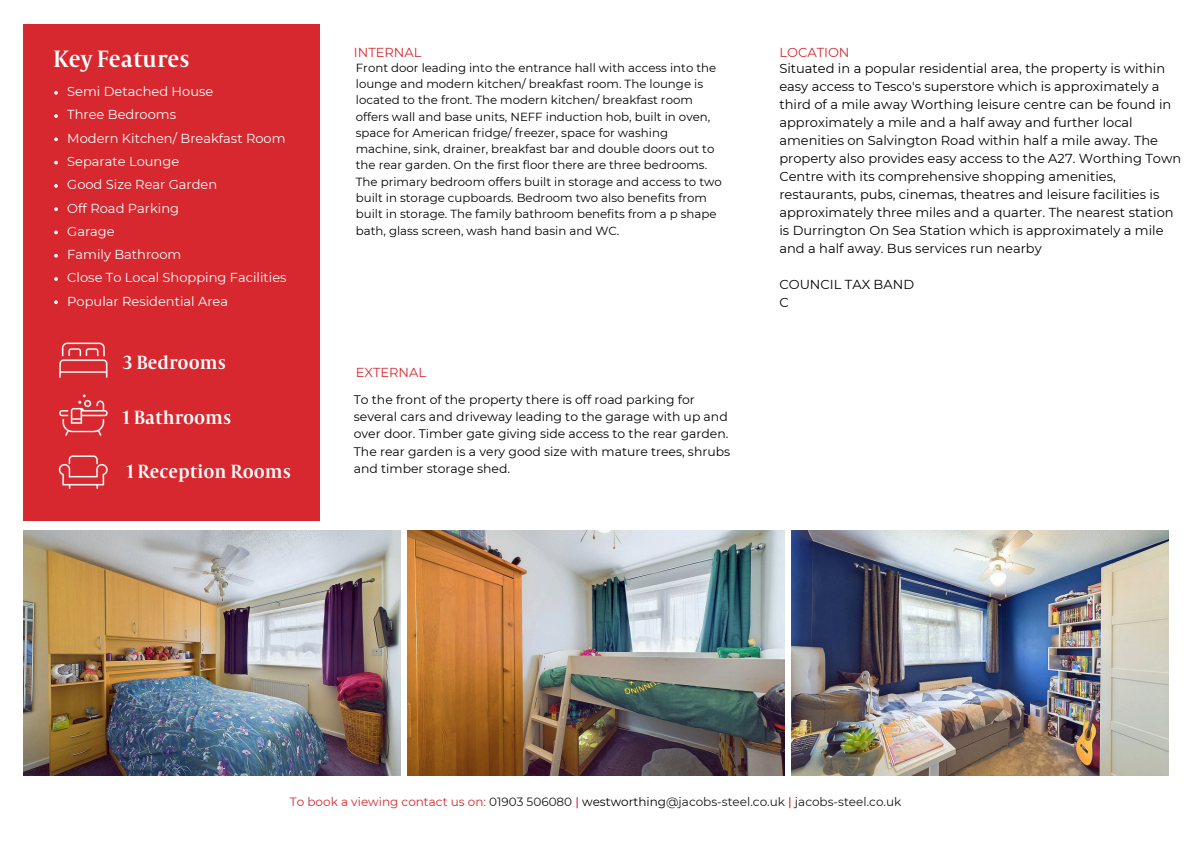
<style>
.page{position:relative;width:1191px;height:843px;background:#fff}
.page>*{position:absolute;margin:0;border:0;box-sizing:border-box;transform-origin:0 0}
.t1{font:26px "Capitolium Road";color:#fff}
.t2{font:21px "Capitolium Road";color:#fff}
.t3{font:13px/18px "Montserrat";color:#000}
.t4{font:13px "Montserrat";color:#fff}
.t5{font:13px "Montserrat";color:#d7282f}
.t6{font:12.4px/17.1px "Montserrat";color:#000}
.t7{font:12px "Montserrat";color:#191718}
.t8{font:11.8px/16.3px "Montserrat";color:#000}
.s1{color:#d7282f}
.s2{font-weight:500;color:#d7282f}
.s3{color:#000}
</style>
<div class="page">
<img style="left:23px;top:530px;width:377px;height:245px">
<img style="left:407px;top:530px;width:377px;height:245px">
<img style="left:791px;top:530px;width:377px;height:245px">
<div style="left:23px;top:25px;width:297px;height:496px;background:#d7282f"></div>
<img style="left:58px;top:455px;width:50px;height:34px">
<img style="left:59px;top:394px;width:49px;height:42px">
<img style="left:59px;top:342px;width:49px;height:36px">
<svg style="left:54px;top:91px;width:4px;height:4px"></svg>
<svg style="left:54px;top:114px;width:4px;height:4px"></svg>
<svg style="left:54px;top:137px;width:4px;height:4px"></svg>
<svg style="left:54px;top:161px;width:4px;height:3px"></svg>
<svg style="left:54px;top:184px;width:4px;height:4px"></svg>
<svg style="left:54px;top:207px;width:4px;height:4px"></svg>
<svg style="left:54px;top:230px;width:4px;height:4px"></svg>
<svg style="left:54px;top:254px;width:4px;height:3px"></svg>
<svg style="left:54px;top:277px;width:4px;height:4px"></svg>
<svg style="left:54px;top:300px;width:4px;height:4px"></svg>
<h2 class="t1" style="left:53px;top:50px;width:138px">Key Features</h2>
<p class="t4" style="left:67px;top:84px;width:147px">Semi Detached House</p>
<p class="t4" style="left:67px;top:107px;width:110px">Three Bedrooms</p>
<p class="t4" style="left:67px;top:130px;width:220px">Modern Kitchen/ Breakfast Room</p>
<p class="t4" style="left:67px;top:153px;width:113px">Separate Lounge</p>
<p class="t4" style="left:67px;top:177px;width:151px">Good Size Rear Garden</p>
<p class="t4" style="left:67px;top:200px;width:113px">Off Road Parking</p>
<p class="t4" style="left:67px;top:223px;width:49px">Garage</p>
<p class="t4" style="left:67px;top:246px;width:115px">Family Bathroom</p>
<p class="t4" style="left:67px;top:270px;width:221px">Close To Local Shopping Facilities</p>
<h2 class="t4" style="left:67px;top:293px;width:162px">Popular Residential Area</h2>
<p class="t2" style="left:123px;top:355px;width:104px">3 Bedrooms</p>
<h2 class="t2" style="left:123px;top:410px;width:110px">1 Bathrooms</h2>
<h3 class="t2" style="left:127px;top:464px;width:166px">1 Reception Rooms</h3>
<p class="t5" style="left:354px;top:45px;width:69px">INTERNAL</p>
<p class="t8" style="left:356px;top:59px;width:367px">Front door leading into the entrance hall with access into the lounge and modern kitchen/ breakfast room. The lounge is located to the front. The modern kitchen/ breakfast room offers wall and base units, NEFF induction hob, built in oven, space for American fridge/ freezer, space for washing machine, sink, drainer, breakfast bar and double doors out to the rear garden. On the first floor there are three bedrooms.<br>The primary bedroom offers built in storage and access to two built in storage cupboards. Bedroom two also benefits from built in storage. The family bathroom benefits from a p shape bath, glass screen, wash hand basin and WC.</p>
<h3 class="t5" style="left:356px;top:364px;width:72px">EXTERNAL</h3>
<p class="t6" style="left:354px;top:391px;width:378px">To the front of the property there is off road parking for several cars and driveway leading to the garage with up and over door. Timber gate giving side access to the rear garden.<br>The rear garden is a very good size with mature trees, shrubs and timber storage shed.</p>
<h3 class="t5" style="left:779px;top:45px;width:72px">LOCATION</h3>
<h3 class="t3" style="left:779px;top:59px;width:403px">Situated in a popular residential area, the property is within easy access to Tesco's superstore which is approximately a third of a mile away Worthing leisure centre can be found in approximately a mile and a half away and further local amenities on Salvington Road within half a mile away. The property also provides easy access to the A27. Worthing Town Centre with its comprehensive shopping amenities, restaurants, pubs, cinemas, theatres and leisure facilities is approximately three miles and a quarter. The nearest station is Durrington On Sea Station which is approximately a mile and a half away. Bus services run nearby</h3>
<p class="t3" style="left:779px;top:275px;width:136px">COUNCIL TAX BAND<br>C</p>
<p class="t7" style="left:290px;top:794px;width:613px"><span class="s1">To book a viewing contact us on:</span> 01903 506080 <span class="s2">|</span> <span class="s3">westworthing</span>@jacobs-steel.co.uk <span class="s2">|</span> jacobs-steel.co.uk</p>
</div>
